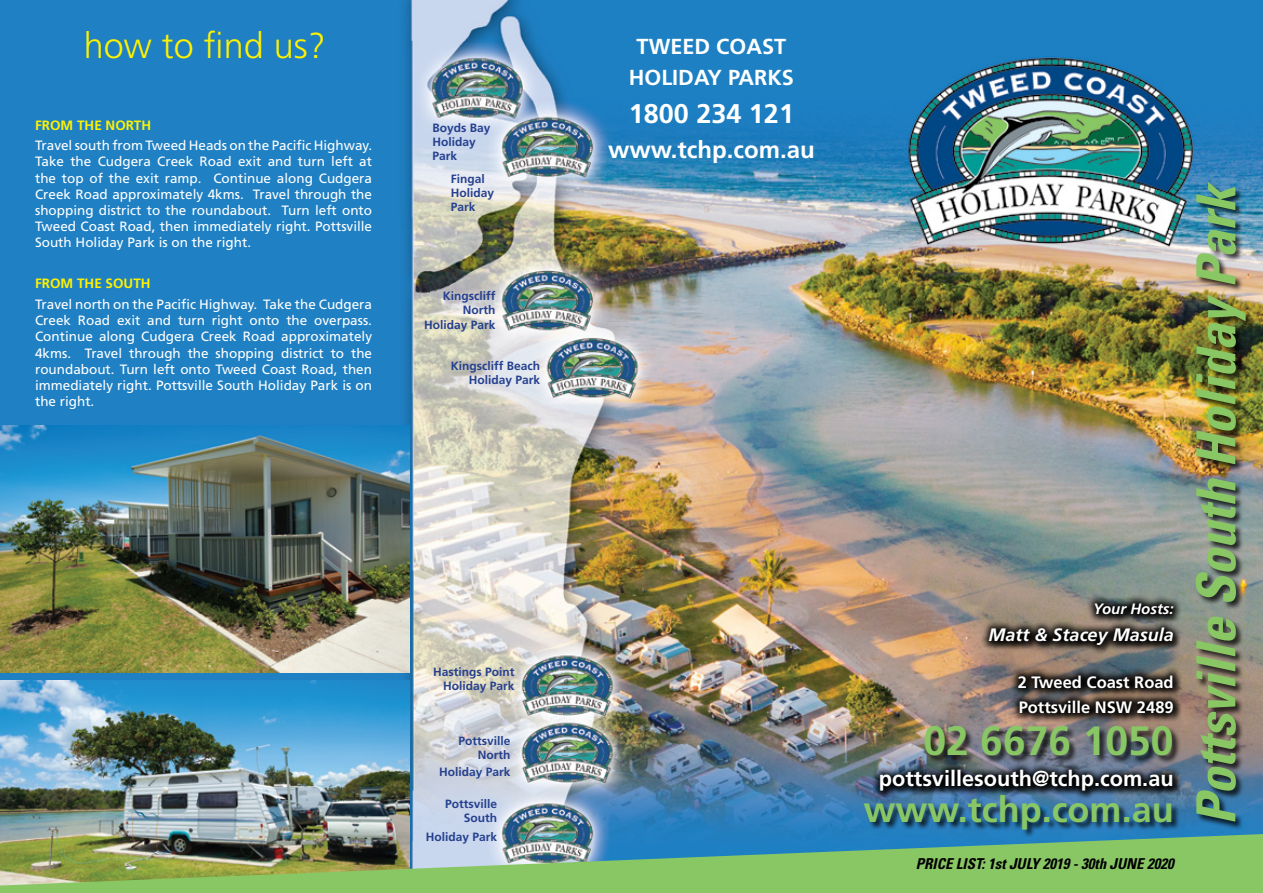
<style>
.page{position:relative;width:1263px;height:893px;background:#fff}
.page>*{position:absolute;margin:0;border:0;box-sizing:border-box;transform-origin:0 0}
.t1{font:italic 700 condensed 54px "Univers";color:#89c765}
.t2{font:700 40.95px "Frutiger";color:#89c765}
.t3{font:700 36px "Frutiger";color:#89c765}
.t4{font:300 36px "Frutiger";color:#fff200}
.t5{font:700 27px "Frutiger";color:#fff}
.t6{font:700 24px "Frutiger";color:#fff}
.t7{font:700 21.75px/31.7px "Frutiger";color:#fff;text-align:center}
.t8{font:italic 700 18px "Frutiger";color:#fff}
.t9{font:700 16.5px/25.3px "Frutiger";color:#fff}
.t10{font:italic 700 condensed 15px "Univers";color:#000}
.t11{font:italic 700 15px "Frutiger";color:#fff}
.t12{font:13.5px/16.2px "Frutiger";color:#fff;text-align:justify}
.t13{font:700 13.5px "Frutiger";color:#fff200}
.t14{font:700 12px/14.4px "Frutiger";color:#25408f;text-align:right}
</style>
<div class="page">
<img style="left:0;top:0;width:1263px;height:834px">
<img style="left:0;top:680px;width:410px;height:154px">
<div style="left:1195px;top:182px;width:68px;height:711px;background:#000;opacity:.75"></div>
<img style="left:0;top:834px;width:1263px;height:59px">
<div style="left:1007px;top:664px;width:256px;height:99px;background:#000;opacity:.95"></div>
<div style="left:924px;top:726px;width:320px;height:71px;background:#000;opacity:.75"></div>
<div style="left:869px;top:759px;width:365px;height:81px;background:#000;opacity:.95"></div>
<div style="left:978px;top:592px;width:285px;height:103px;background:#000;opacity:.95"></div>
<img style="left:0;top:425px;width:410px;height:248px">
<h3 class="t4" style="left:84px;top:25px;width:244px">how to find us?</h3>
<p class="t13" style="left:35px;top:117px;width:118px">FROM THE NORTH</p>
<p class="t12" style="left:35px;top:137px;width:338px">Travel south from Tweed Heads on the Pacific Highway.<br>Take the Cudgera Creek Road exit and turn left at the top of the exit ramp. Continue along Cudgera Creek Road approximately 4kms. Travel through the shopping district to the roundabout. Turn left onto Tweed Coast Road, then immediately right. Pottsville South Holiday Park is on the right.</p>
<p class="t13" style="left:35px;top:276px;width:117px">FROM THE SOUTH</p>
<p class="t12" style="left:35px;top:296px;width:338px">Travel north on the Pacific Highway. Take the Cudgera Creek Road exit and turn right onto the overpass.<br>Continue along Cudgera Creek Road approximately 4kms. Travel through the shopping district to the roundabout. Turn left onto Tweed Coast Road, then immediately right. Pottsville South Holiday Park is on the right.</p>
<p class="t14" style="left:432px;top:120px;width:60px;text-align:left">Boyds Bay<br>Holiday<br>Park</p>
<p class="t14" style="left:451px;top:171px;width:45px;text-align:left">Fingal<br>Holiday<br>Park</p>
<p class="t14" style="left:424px;top:288px;width:73px">Kingscliff<br>North<br>Holiday Park</p>
<p class="t14" style="left:451px;top:358px;width:91px">Kingscliff Beach<br>Holiday Park</p>
<p class="t14" style="left:433px;top:664px;width:83px">Hastings Point<br>Holiday Park</p>
<p class="t14" style="left:459px;top:733px;width:54px">Pottsville<br>North</p>
<p class="t14" style="left:439px;top:764px;width:73px">Holiday Park</p>
<p class="t14" style="left:445px;top:796px;width:54px">Pottsville<br>South</p>
<p class="t14" style="left:426px;top:829px;width:73px">Holiday Park</p>
<h3 class="t7" style="left:629px;top:30px;width:167px">TWEED COAST<br>HOLIDAY PARKS</h3>
<h3 class="t5" style="left:629px;top:98px;width:167px">1800 234 121</h3>
<h3 class="t6" style="left:608px;top:135px;width:208px">www.tchp.com.au</h3>
<p class="t11" style="left:1093px;top:600px;width:82px">Your Hosts:</p>
<h3 class="t8" style="left:989px;top:624px;width:187px">Matt &amp; Stacey Masula</h3>
<p class="t9" style="left:1018px;top:669px;width:157px">2 Tweed Coast Road<br>Pottsville NSW 2489</p>
<h2 class="t2" style="left:923px;top:717px;width:252px">02 6676 1050</h2>
<h3 class="t7" style="left:879px;top:763px;width:296px">pottsvillesouth@tchp.com.au</h3>
<h3 class="t3" style="left:864px;top:788px;width:312px">www.tchp.com.au</h3>
<p class="t10" style="left:916px;top:855px;width:259px">PRICE LIST: 1st JULY 2019 - 30th JUNE 2020</p>
<h1 class="t1" style="left:1183px;top:825px;width:645px;rotate:-90deg">Pottsville South Holiday Park</h1>
</div>
